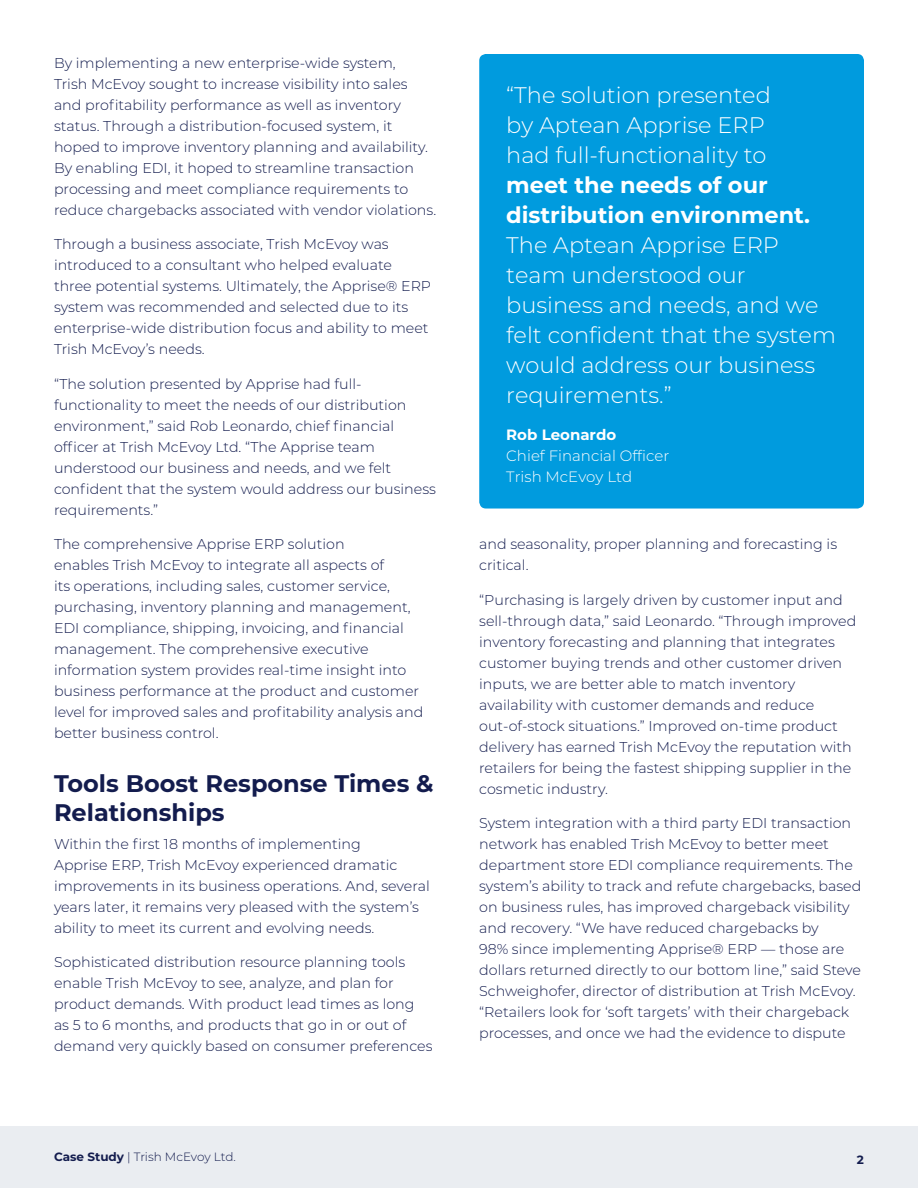
<style>
.page{position:relative;width:918px;height:1188px;background:#fff}
.page>*{position:absolute;margin:0;border:0;box-sizing:border-box;transform-origin:0 0}
.t1{font:700 24px/28.5px "Montserrat";color:#131c4e}
.t2{font:300 22.5px/30px "Montserrat";color:#fff}
.t3{font:700 22.5px/30px "Montserrat";color:#fff}
.t4{font:300 15px/21px "Montserrat";color:#fff}
.t5{font:700 15px "Montserrat";color:#fff}
.t6{font:300 14.25px/21px "Montserrat";color:#131c4e}
.t7{font:300 12px "Montserrat";letter-spacing:-.01em;color:#131c4e}
.t8{font:700 12px "Montserrat";color:#131c4e}
.s1{font-weight:700}
</style>
<div class="page">
<div style="left:0;top:1126px;width:918px;height:62px;background:#eaedf1"></div>
<div style="left:479px;top:54px;width:385px;height:455px;background:#009bde;border-radius:7px"></div>
<p class="t6" style="left:54px;top:52px;width:384px">By implementing a new enterprise-wide system,<br>Trish McEvoy sought to increase visibility into sales and profitability performance as well as inventory status. Through a distribution-focused system, it hoped to improve inventory planning and availability.<br>By enabling EDI, it hoped to streamline transaction processing and meet compliance requirements to reduce chargebacks associated with vendor violations.</p>
<p class="t6" style="left:54px;top:233px;width:379px">Through a business associate, Trish McEvoy was introduced to a consultant who helped evaluate three potential systems. Ultimately, the Apprise® ERP system was recommended and selected due to its enterprise-wide distribution focus and ability to meet Trish McEvoy’s needs.</p>
<p class="t6" style="left:54px;top:373px;width:384px">“The solution presented by Apprise had full&shy;functionality to meet the needs of our distribution environment,” said Rob Leonardo, chief financial officer at Trish McEvoy Ltd. “The Apprise team understood our business and needs, and we felt confident that the system would address our business requirements.”</p>
<p class="t6" style="left:54px;top:533px;width:371px">The comprehensive Apprise ERP solution<br>enables Trish McEvoy to integrate all aspects of<br>its operations, including sales, customer service, purchasing, inventory planning and management, EDI compliance, shipping, invoicing, and financial management. The comprehensive executive information system provides real-time insight into business performance at the product and customer level for improved sales and profitability analysis and better business control.</p>
<h1 class="t1" style="left:54px;top:768px;width:381px">Tools Boost Response Times &amp;<br>Relationships</h1>
<p class="t6" style="left:54px;top:833px;width:377px">Within the first 18 months of implementing<br>Apprise ERP, Trish McEvoy experienced dramatic improvements in its business operations. And, several years later, it remains very pleased with the system’s ability to meet its current and evolving needs.</p>
<p class="t6" style="left:54px;top:951px;width:380px">Sophisticated distribution resource planning tools enable Trish McEvoy to see, analyze, and plan for product demands. With product lead times as long as 5 to 6 months, and products that go in or out of demand very quickly based on consumer preferences</p>
<h2 class="t2" style="left:506px;top:79px;width:266px">“The solution presented by Aptean Apprise ERP had full-functionality to</h2>
<h2 class="t3" style="left:506px;top:169px;width:305px">meet the needs of our distribution environment.</h2>
<h2 class="t2" style="left:506px;top:229px;width:331px">The Aptean Apprise ERP team understood our business and needs, and we felt confident that the system would address our business requirements.”</h2>
<p class="t5" style="left:506px;top:423px;width:112px">Rob Leonardo</p>
<p class="t4" style="left:506px;top:444px;width:165px">Chief Financial Officer<br>Trish McEvoy Ltd</p>
<p class="t6" style="left:479px;top:533px;width:359px">and seasonality, proper planning and forecasting is critical.</p>
<p class="t6" style="left:479px;top:589px;width:379px">“Purchasing is largely driven by customer input and sell-through data,” said Leonardo. “Through improved inventory forecasting and planning that integrates customer buying trends and other customer driven inputs, we are better able to match inventory availability with customer demands and reduce out-of-stock situations.” Improved on-time product delivery has earned Trish McEvoy the reputation with retailers for being the fastest shipping supplier in the cosmetic industry.</p>
<p class="t6" style="left:479px;top:812px;width:384px">System integration with a third party EDI transaction network has enabled Trish McEvoy to better meet department store EDI compliance requirements. The system’s ability to track and refute chargebacks, based on business rules, has improved chargeback visibility and recovery. “We have reduced chargebacks by<br>98% since implementing Apprise® ERP — those are dollars returned directly to our bottom line,” said Steve Schweighofer, director of distribution at Trish McEvoy. “Retailers look for ‘soft targets’ with their chargeback processes, and once we had the evidence to dispute</p>
<p class="t7" style="left:54px;top:1149px;width:183px"><span class="s1">Case Study</span> | Trish McEvoy Ltd.</p>
<p class="t8" style="left:857px;top:1151px;width:9px">2</p>
</div>
